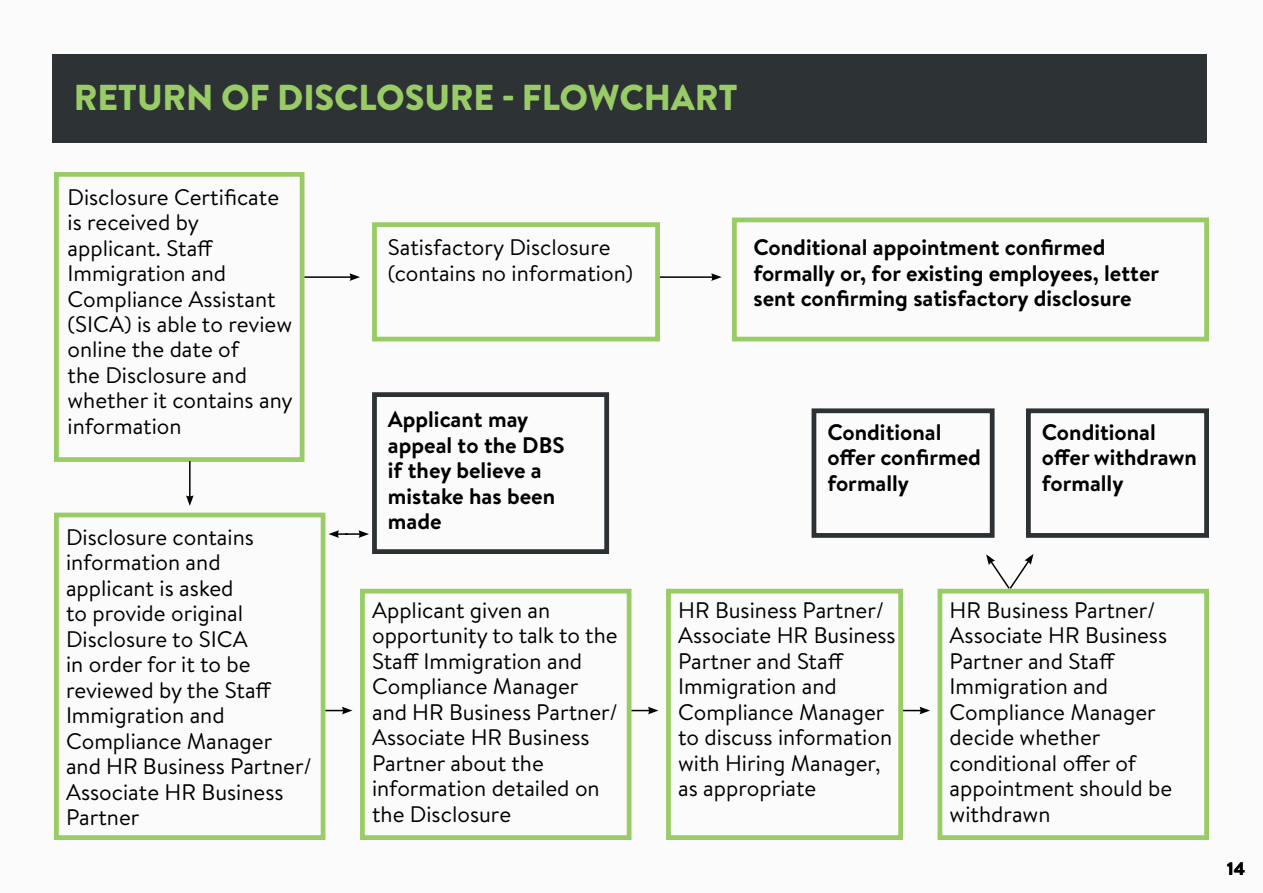
<style>
.page{position:relative;width:1263px;height:893px;background:#fbfbfb}
.page>*{position:absolute;margin:0;border:0;box-sizing:border-box;transform-origin:0 0}
.Main_Heading{font:900 36px "Brandon Text";letter-spacing:-.005em;color:#9c6}
.Paragraph{font:22.5px/25.5px "Brandon Text";color:#000001}
.Paragraph-2{font:700 22.5px/25.5px "Brandon Text";color:#000001}
.t1{font:900 18px "Brandon Text";color:#000}
</style>
<div class="page">
<div style="left:54px;top:172px;width:250px;height:290px;border:5px solid #9c6"></div>
<div style="left:54px;top:513px;width:271px;height:327px;border:5px solid #9c6"></div>
<div style="left:666px;top:589px;width:237px;height:251px;border:5px solid #9c6"></div>
<div style="left:937px;top:589px;width:272px;height:251px;border:5px solid #9c6"></div>
<div style="left:360px;top:589px;width:271px;height:251px;border:5px solid #9c6"></div>
<div style="left:372px;top:222px;width:288px;height:119px;border:5px solid #9c6"></div>
<div style="left:732px;top:217px;width:477px;height:124px;border:5px solid #9c6"></div>
<div style="left:372px;top:392px;width:237px;height:162px;border:5px solid #2c3134"></div>
<div style="left:811px;top:408px;width:183px;height:130px;border:5px solid #2c3134"></div>
<div style="left:1026px;top:408px;width:183px;height:130px;border:5px solid #2c3134"></div>
<hr style="left:304px;top:276px;width:48px;height:2px;background:#000">
<svg style="left:349px;top:273px;width:11px;height:8px"></svg>
<svg style="left:328px;top:530px;width:41px;height:8px"></svg>
<svg style="left:325px;top:707px;width:27px;height:7px"></svg>
<svg style="left:631px;top:707px;width:27px;height:7px"></svg>
<svg style="left:903px;top:707px;width:27px;height:7px"></svg>
<hr style="left:660px;top:276px;width:53px;height:2px;background:#000">
<svg style="left:711px;top:273px;width:11px;height:8px"></svg>
<hr style="left:189px;top:461px;width:2px;height:37px;background:#000">
<svg style="left:186px;top:495px;width:8px;height:11px"></svg>
<svg style="left:986px;top:554px;width:47px;height:36px"></svg>
<div style="left:52px;top:54px;width:1155px;height:88px;background:#2d3235"></div>
<p class="Main_Heading" style="left:74px;top:72px;width:666px">RETURN OF DISCLOSURE - FLOWCHART</p>
<p class="Paragraph" style="left:68px;top:183px;width:227px">Disclosure Certificate is received by applicant. Staff<br>Immigration and<br>Compliance Assistant (SICA) is able to review online the date of<br>the Disclosure and whether it contains any information</p>
<p class="Paragraph" style="left:66px;top:523px;width:247px">Disclosure contains information and applicant is asked<br>to provide original<br>Disclosure to SICA<br>in order for it to be reviewed by the Staff<br>Immigration and<br>Compliance Manager and HR Business Partner/<br>Associate HR Business<br>Partner</p>
<p class="Paragraph" style="left:388px;top:234px;width:247px">Satisfactory Disclosure (contains no information)</p>
<p class="Paragraph-2" style="left:753px;top:234px;width:407px">Conditional appointment confirmed formally or, for existing employees, letter sent confirming satisfactory disclosure</p>
<p class="Paragraph-2" style="left:388px;top:406px;width:178px">Applicant may appeal to the DBS if they believe a mistake has been made</p>
<p class="Paragraph" style="left:372px;top:596px;width:247px">Applicant given an opportunity to talk to the<br>Staff Immigration and<br>Compliance Manager and HR Business Partner/<br>Associate HR Business<br>Partner about the information detailed on the Disclosure</p>
<p class="Paragraph-2" style="left:827px;top:419px;width:155px">Conditional offer confirmed formally</p>
<p class="Paragraph-2" style="left:1042px;top:419px;width:157px">Conditional offer withdrawn formally</p>
<p class="Paragraph" style="left:678px;top:597px;width:219px">HR Business Partner/<br>Associate HR Business<br>Partner and Staff<br>Immigration and<br>Compliance Manager to discuss information with Hiring Manager, as appropriate</p>
<p class="Paragraph" style="left:949px;top:597px;width:224px">HR Business Partner/<br>Associate HR Business<br>Partner and Staff<br>Immigration and<br>Compliance Manager decide whether conditional offer of appointment should be withdrawn</p>
<p class="t1" style="left:1227px;top:856px;width:20px">14</p>
</div>
